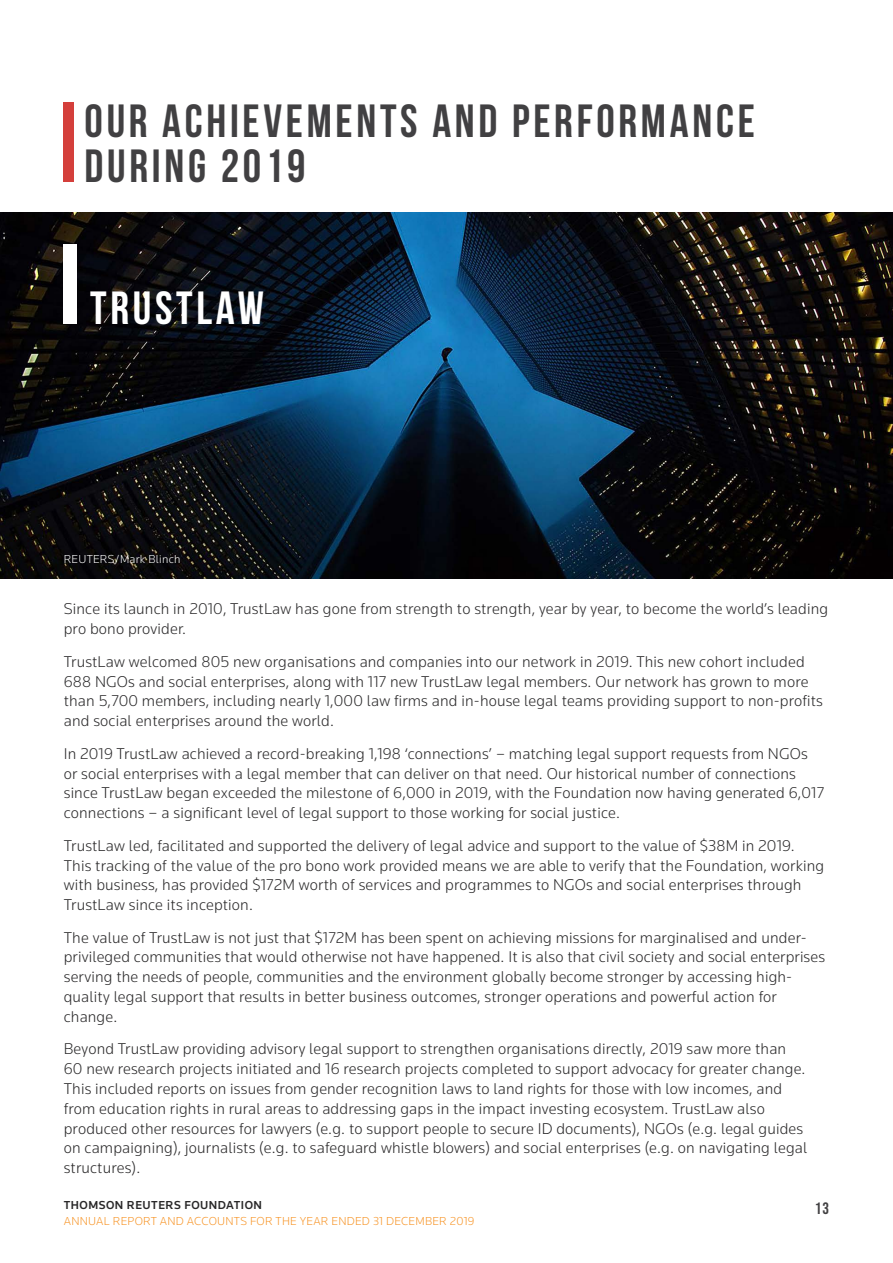
<style>
.page{position:relative;width:893px;height:1263px;background:#fff}
.page>*{position:absolute;margin:0;border:0;box-sizing:border-box;transform-origin:0 0}
.t1{font:700 46.5px/45px "Bebas Neue";letter-spacing:.08em;color:#414042}
.t2{font:700 46.5px "Bebas Neue";letter-spacing:.08em;color:#fff}
.t3{font:16.5px "Bebas Neue";color:#414042}
.t4{font:300 16.2px/19.8px "Knowledge";letter-spacing:.01em;color:#292829}
.t5{font:300 12px "Knowledge";letter-spacing:.02em;color:#f79426}
.t6{font:500 12px "Knowledge";letter-spacing:.04em;color:#292829}
.t7{font:300 12px "Knowledge";letter-spacing:.02em;color:#fff}
</style>
<div class="page">
<img style="left:0;top:213px;width:893px;height:366px">
<div style="left:64px;top:102px;width:10px;height:80px;background:#d43f3b"></div>
<div style="left:64px;top:244px;width:13px;height:80px;background:#fff"></div>
<h1 class="t1" style="left:85px;top:98px;width:672px">OUR ACHIEVEMENTS AND PERFORMANCE<br>DURING 2019</h1>
<h1 class="t2" style="left:90px;top:282px;width:175px">TRUSTLAW</h1>
<p class="t7" style="left:64px;top:552px;width:118px">REUTERS/Mark Blinch</p>
<p class="t4" style="left:64px;top:599px;width:766px">Since its launch in 2010, TrustLaw has gone from strength to strength, year by year, to become the world’s leading pro bono provider.</p>
<p class="t4" style="left:64px;top:651px;width:761px">TrustLaw welcomed 805 new organisations and companies into our network in 2019. This new cohort included 688 NGOs and social enterprises, along with 117 new TrustLaw legal members. Our network has grown to more than 5,700 members, including nearly 1,000 law firms and in-house legal teams providing support to non-profits and social enterprises around the world.</p>
<p class="t4" style="left:64px;top:743px;width:762px">In 2019 TrustLaw achieved a record-breaking 1,198 ‘connections’ – matching legal support requests from NGOs or social enterprises with a legal member that can deliver on that need. Our historical number of connections since TrustLaw began exceeded the milestone of 6,000 in 2019, with the Foundation now having generated 6,017 connections – a significant level of legal support to those working for social justice.</p>
<p class="t4" style="left:64px;top:835px;width:762px">TrustLaw led, facilitated and supported the delivery of legal advice and support to the value of $38M in 2019.<br>This tracking of the value of the pro bono work provided means we are able to verify that the Foundation, working with business, has provided $172M worth of services and programmes to NGOs and social enterprises through TrustLaw since its inception.</p>
<p class="t4" style="left:64px;top:927px;width:763px">The value of TrustLaw is not just that $172M has been spent on achieving missions for marginalised and under&shy;privileged communities that would otherwise not have happened. It is also that civil society and social enterprises serving the needs of people, communities and the environment globally become stronger by accessing high&shy;quality legal support that results in better business outcomes, stronger operations and powerful action for change.</p>
<p class="t4" style="left:64px;top:1039px;width:745px">Beyond TrustLaw providing advisory legal support to strengthen organisations directly, 2019 saw more than 60 new research projects initiated and 16 research projects completed to support advocacy for greater change.<br>This included reports on issues from gender recognition laws to land rights for those with low incomes, and from education rights in rural areas to addressing gaps in the impact investing ecosystem. TrustLaw also produced other resources for lawyers (e.g. to support people to secure ID documents), NGOs (e.g. legal guides on campaigning), journalists (e.g. to safeguard whistle blowers) and social enterprises (e.g. on navigating legal structures).</p>
<p class="t6" style="left:64px;top:1197px;width:200px">THOMSON REUTERS FOUNDATION</p>
<p class="t5" style="left:64px;top:1213px;width:412px">ANNUAL REPORT AND ACCOUNTS FOR THE YEAR ENDED 31 DECEMBER 2019</p>
<p class="t3" style="left:815px;top:1198px;width:16px">13</p>
</div>
